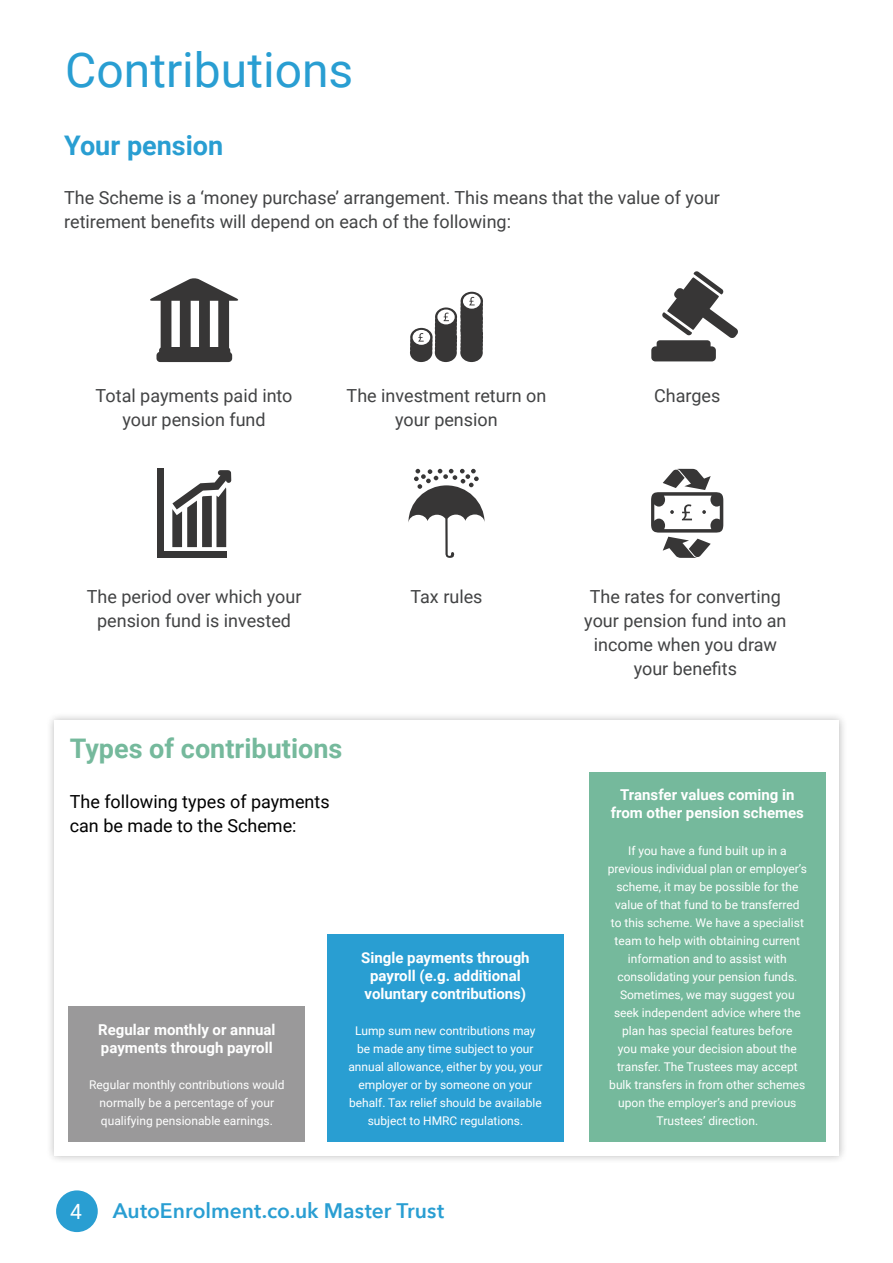
<style>
.page{position:relative;width:893px;height:1263px;background:#fff}
.page>*{position:absolute;margin:0;border:0;box-sizing:border-box;transform-origin:0 0}
.t1{font:48px "Roboto";color:#299ed2}
.t2{font:700 27px "Roboto";color:#75b99c}
.t3{font:700 27px "Roboto";color:#299ed2}
.t4{font:600 21px "Avenir Next";color:#299ed2}
.t5{font:21px "Roboto";color:#fff}
.t6{font:18px/24px "Roboto";color:#424344;text-align:center}
.t7{font:18px/24px "Roboto";color:#000}
.t8{font:700 15px/18px "Roboto";color:#fff;text-align:center}
.t9{font:12px/18px "Roboto";color:#fff;text-align:center}
</style>
<div class="page">
<svg style="left:410px;top:292px;width:73px;height:70px"></svg>
<svg style="left:651px;top:271px;width:87px;height:90px"></svg>
<svg style="left:150px;top:278px;width:89px;height:84px"></svg>
<div style="left:157px;top:469px;width:6px;height:89px;background:#373636"></div>
<div style="left:157px;top:552px;width:69px;height:6px;background:#373636"></div>
<svg style="left:172px;top:470px;width:59px;height:77px"></svg>
<svg style="left:651px;top:469px;width:72px;height:89px"></svg>
<svg style="left:408px;top:469px;width:77px;height:89px"></svg>
<div style="left:45px;top:711px;width:802px;height:453px;background:#000;opacity:.27"></div>
<div style="left:54px;top:720px;width:785px;height:435px;background:#fff"></div>
<div style="left:69px;top:1007px;width:236px;height:135px;background:#9a999a"></div>
<div style="left:327px;top:935px;width:237px;height:207px;background:#299ed2"></div>
<div style="left:589px;top:772px;width:237px;height:370px;background:#75b99c"></div>
<div style="left:56px;top:1190px;width:42px;height:42px;background:#299ed2;border-radius:50%"></div>
<h1 class="t1" style="left:65px;top:36px;width:290px">Contributions</h1>
<h2 class="t3" style="left:64px;top:127px;width:161px">Your pension</h2>
<h3 class="t6" style="left:64px;top:184px;width:657px;text-align:left">The Scheme is a ‘money purchase’ arrangement. This means that the value of your retirement benefits will depend on each of the following:</h3>
<h3 class="t6" style="left:96px;top:383px;width:198px">Total payments paid into your pension fund</h3>
<h3 class="t6" style="left:347px;top:383px;width:201px">The investment return on your pension</h3>
<h3 class="t6" style="left:654px;top:383px;width:68px">Charges</h3>
<h3 class="t6" style="left:87px;top:584px;width:216px">The period over which your pension fund is invested</h3>
<h2 class="t2" style="left:70px;top:729px;width:274px">Types of contributions</h2>
<h3 class="t7" style="left:70px;top:789px;width:261px">The following types of payments can be made to the Scheme:</h3>
<h3 class="t6" style="left:410px;top:584px;width:74px">Tax rules</h3>
<p class="t8" style="left:98px;top:1020px;width:179px;text-align:left">Regular monthly or annual payments through payroll</p>
<p class="t9" style="left:89px;top:1075px;width:197px">Regular monthly contributions would normally be a percentage of your qualifying pensionable earnings.</p>
<p class="t8" style="left:361px;top:948px;width:170px">Single payments through payroll (e.g. additional voluntary contributions)</p>
<p class="t9" style="left:348px;top:1021px;width:196px">Lump sum new contributions may be made any time subject to your annual allowance, either by you, your employer or by someone on your behalf. Tax relief should be available subject to HMRC regulations.</p>
<h3 class="t5" style="left:70px;top:1197px;width:13px">4</h3>
<h3 class="t4" style="left:113px;top:1193px;width:333px">AutoEnrolment.co.uk Master Trust</h3>
<h3 class="t6" style="left:584px;top:584px;width:204px">The rates for converting your pension fund into an income when you draw your benefits</h3>
<p class="t8" style="left:611px;top:785px;width:195px">Transfer values coming in from other pension schemes</p>
<p class="t9" style="left:608px;top:841px;width:200px">If you have a fund built up in a previous individual plan or employer’s scheme, it may be possible for the value of that fund to be transferred<br>to this scheme. We have a specialist team to help with obtaining current information and to assist with consolidating your pension funds.<br>Sometimes, we may suggest you seek independent advice where the plan has special features before<br>you make your decision about the transfer. The Trustees may accept bulk transfers in from other schemes upon the employer’s and previous Trustees’ direction.</p>
</div>
